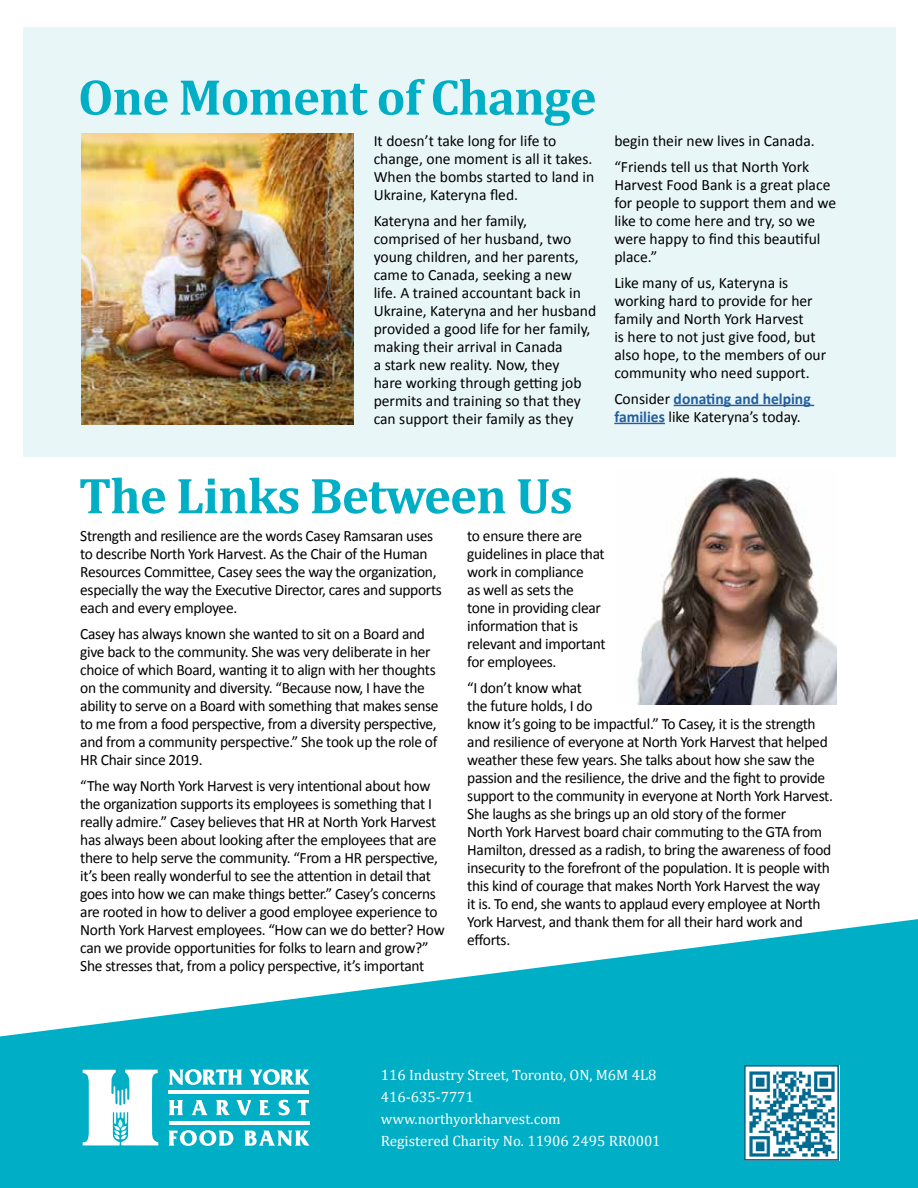
<style>
.page{position:relative;width:918px;height:1188px;background:#fff}
.page>*{position:absolute;margin:0;border:0;box-sizing:border-box;transform-origin:0 0}
.t1{font:700 51px "Cambria";letter-spacing:-.02em;color:#00aec5}
.t2{font:15.75px/18px "Calibri";letter-spacing:-.02em;color:#000}
.t3{font:15.75px/18px "Calibri";color:#000}
.t4{font:15px/21.8px "Cambria";color:#fff}
.s1{font-weight:700;color:#215e9e}
</style>
<div class="page">
<svg style="left:0;top:919px;width:918px;height:269px;fill:#00aec5"></svg>
<svg style="left:169px;top:1069px;width:73px;height:16px"></svg>
<svg style="left:249px;top:1069px;width:61px;height:16px"></svg>
<svg style="left:169px;top:1100px;width:14px;height:15px"></svg>
<svg style="left:191px;top:1100px;width:17px;height:15px"></svg>
<svg style="left:216px;top:1100px;width:14px;height:15px"></svg>
<svg style="left:236px;top:1100px;width:15px;height:16px"></svg>
<svg style="left:259px;top:1100px;width:11px;height:15px"></svg>
<svg style="left:278px;top:1100px;width:12px;height:15px"></svg>
<svg style="left:297px;top:1100px;width:12px;height:15px"></svg>
<svg style="left:168px;top:1130px;width:65px;height:16px"></svg>
<svg style="left:244px;top:1131px;width:66px;height:15px"></svg>
<svg style="left:83px;top:1070px;width:75px;height:75px"></svg>
<hr style="left:168px;top:1090px;width:140px;height:4px;background:#fff">
<hr style="left:169px;top:1121px;width:140px;height:4px;background:#fff">
<img style="left:747px;top:1068px;width:89px;height:90px">
<div style="left:744px;top:1065px;width:95px;height:96px;border:2px solid #016992"></div>
<div style="left:23px;top:27px;width:872px;height:430px;background:#e9f6f7"></div>
<hr style="left:674px;top:405px;width:140px;height:1px;background:#215e9e">
<hr style="left:614px;top:423px;width:51px;height:1px;background:#215e9e">
<img style="left:81px;top:134px;width:272px;height:290px">
<img style="left:637px;top:477px;width:200px;height:227px">
<h1 class="t1" style="left:78px;top:61px;width:520px">One Moment of Change</h1>
<p class="t3" style="left:374px;top:132px;width:222px">It doesn’t take long for life to change, one moment is all it takes.<br>When the bombs started to land in<br>Ukraine, Kateryna fled.</p>
<p class="t3" style="left:374px;top:212px;width:224px">Kateryna and her family, comprised of her husband, two young children, and her parents, came to Canada, seeking a new life. A trained accountant back in<br>Ukraine, Kateryna and her husband provided a good life for her family, making their arrival in Canada<br>a stark new reality. Now, they<br>hare working through getting job permits and training so that they can support their family as they</p>
<p class="t3" style="left:614px;top:128px;width:202px;line-height:26.1px">begin their new lives in Canada. “Friends tell us that North York</p>
<p class="t3" style="left:614px;top:176px;width:223px">Harvest Food Bank is a great place for people to support them and we like to come here and try, so we were happy to find this beautiful place.”</p>
<p class="t3" style="left:614px;top:274px;width:213px">Like many of us, Kateryna is working hard to provide for her family and North York Harvest<br>is here to not just give food, but also hope, to the members of our community who need support.</p>
<p class="t3" style="left:614px;top:390px;width:198px">Consider <span class="s1">donating and helping families</span> like Kateryna’s today.</p>
<h1 class="t1" style="left:79px;top:460px;width:496px">The Links Between Us</h1>
<p class="t2" style="left:80px;top:527px;width:363px">Strength and resilience are the words Casey Ramsaran uses to describe North York Harvest. As the Chair of the Human Resources Committee, Casey sees the way the organization, especially the way the Executive Director, cares and supports each and every employee.</p>
<p class="t2" style="left:80px;top:625px;width:360px">Casey has always known she wanted to sit on a Board and give back to the community. She was very deliberate in her choice of which Board, wanting it to align with her thoughts on the community and diversity. “Because now, I have the ability to serve on a Board with something that makes sense to me from a food perspective, from a diversity perspective, and from a community perspective.” She took up the role of HR Chair since 2019.</p>
<p class="t2" style="left:80px;top:777px;width:366px">“The way North York Harvest is very intentional about how the organization supports its employees is something that I really admire.” Casey believes that HR at North York Harvest has always been about looking after the employees that are there to help serve the community. “From a HR perspective, it’s been really wonderful to see the attention in detail that goes into how we can make things better.” Casey’s concerns are rooted in how to deliver a good employee experience to North York Harvest employees. “How can we do better? How can we provide opportunities for folks to learn and grow?” She stresses that, from a policy perspective, it’s important</p>
<p class="t2" style="left:467px;top:527px;width:140px">to ensure there are guidelines in place that work in compliance<br>as well as sets the tone in providing clear information that is relevant and important for employees.</p>
<p class="t2" style="left:467px;top:679px;width:367px">“I don’t know what<br>the future holds, I do<br>know it’s going to be impactful.” To Casey, it is the strength and resilience of everyone at North York Harvest that helped weather these few years. She talks about how she saw the passion and the resilience, the drive and the fight to provide support to the community in everyone at North York Harvest.<br>She laughs as she brings up an old story of the former<br>North York Harvest board chair commuting to the GTA from Hamilton, dressed as a radish, to bring the awareness of food insecurity to the forefront of the population. It is people with this kind of courage that makes North York Harvest the way<br>it is. To end, she wants to applaud every employee at North York Harvest, and thank them for all their hard work and efforts.</p>
<p class="t4" style="left:381px;top:1064px;width:281px">116 Industry Street, Toronto, ON, M6M 4L8<br>416-635-7771<br>www.northyorkharvest.com<br>Registered Charity No. 11906 2495 RR0001</p>
</div>
